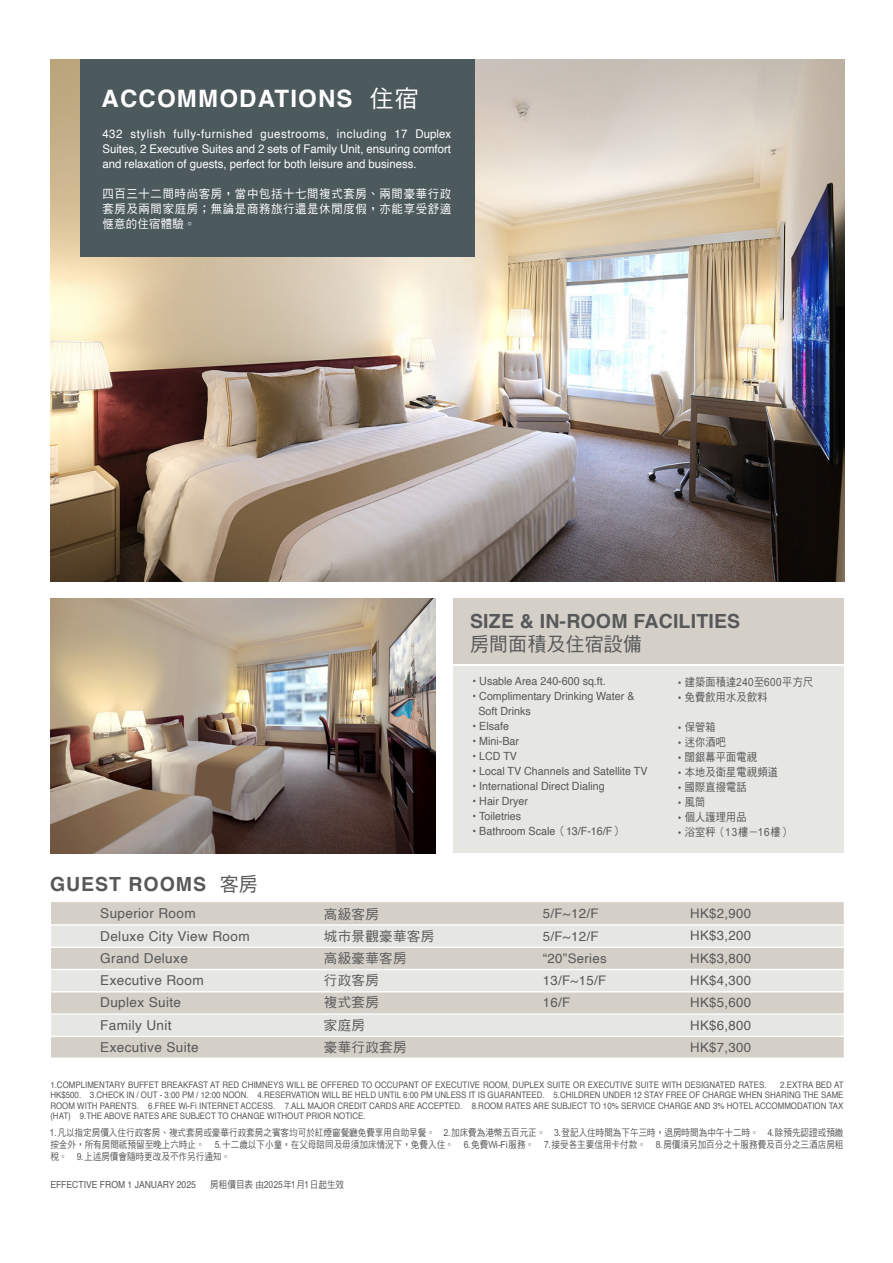
<style>
.page{position:relative;width:893px;height:1263px;background:#fff}
.page>*{position:absolute;margin:0;border:0;box-sizing:border-box;transform-origin:0 0}
.t1{font:700 24px "Helvetica";letter-spacing:.05em;color:#fff}
.t2{font:700 19.5px "Helvetica";letter-spacing:.01em;color:#57585a}
.t3{font:700 19.5px "Helvetica";letter-spacing:.05em;color:#57585a}
.t4{font:19.5px "DF Hei Md HK BF";letter-spacing:.01em;color:#57585a}
.t5{font:13.65px/22.4px "Helvetica";letter-spacing:.025em;color:#57585a}
.t6{font:13.5px/22.2px "DF Hei Md HK BF";letter-spacing:.025em;color:#57585a}
.t7{font:13.2px/22.2px "Helvetica";letter-spacing:.025em;color:#57585a}
.t8{font:12px/15px "Helvetica";color:#fff;text-align:justify;scale:.95 1}
.t9{font:12px/15px "DF Hei Md HK BF";letter-spacing:.055em;color:#fff;text-align:justify;scale:.95 1}
.t10{font:11.25px/15px "Helvetica";color:#57585a;scale:.95 1}
.t11{font:11.25px "DF Hei Md HK BF";letter-spacing:.025em;color:#57585a;scale:.9 1}
.t12{font:9.75px/12px "DF Hei Md HK BF";color:#57585a;text-align:justify;scale:.88 1}
.t13{font:9.75px "Helvetica";color:#57585a;scale:.88 1}
.t14{font:9px/10.5px "Helvetica";color:#57585a;text-align:justify;scale:.88 1}
.s1{font-family:"DF Hei Md HK BF";font-weight:400}
.s2{font-family:"ST Heiti TC";font-weight:500}
.s3{font-family:"DF Hei Md HK BF"}
.s4{font-family:"Koz Go Pr 6 N"}
</style>
<div class="page">
<div style="left:453px;top:666px;width:391px;height:187px;background:#e6e6e2"></div>
<div style="left:453px;top:598px;width:391px;height:66px;background:#d4d0c7"></div>
<img style="left:50px;top:59px;width:794px;height:523px">
<img style="left:50px;top:598px;width:385px;height:255px">
<div style="left:50px;top:901px;width:794px;height:157px;background:#e6e6e2"></div>
<div style="left:50px;top:901px;width:795px;height:23px;background:#d4d0c7"></div>
<div style="left:50px;top:947px;width:795px;height:23px;background:#d4d0c7"></div>
<div style="left:50px;top:992px;width:795px;height:22px;background:#d4d0c7"></div>
<div style="left:50px;top:1036px;width:795px;height:23px;background:#d4d0c7"></div>
<hr style="left:51px;top:924px;width:793px;height:2px;background:#fff">
<hr style="left:51px;top:946px;width:793px;height:2px;background:#fff">
<hr style="left:51px;top:969px;width:793px;height:1px;background:#fff">
<hr style="left:51px;top:991px;width:793px;height:1px;background:#fff">
<hr style="left:51px;top:1013px;width:793px;height:2px;background:#fff">
<hr style="left:51px;top:1036px;width:793px;height:1px;background:#fff">
<div style="left:50px;top:901px;width:795px;height:158px;border:1px solid #fff"></div>
<div style="left:80px;top:59px;width:395px;height:198px;background:#4c595d"></div>
<h1 class="t1" style="left:101px;top:84px;width:319px">ACCOMMODATIONS <span class="s1">住宿</span></h1>
<h3 class="t8" style="left:102px;top:127px;width:368px">432 stylish fully-furnished guestrooms, including 17 Duplex Suites, 2 Executive Suites and 2 sets of Family Unit, ensuring comfort and relaxation of guests, perfect for both leisure and business.</h3>
<h3 class="t9" style="left:102px;top:186px;width:369px">四百三十二間時尚客房，當中包括十七間複式套房、兩間豪華行政套房及兩間家庭房；無論是商務旅行還是休閒度假，亦能享受舒適<span class="s2">惬</span>意的住宿體驗。</h3>
<h2 class="t3" style="left:50px;top:872px;width:209px">GUEST ROOMS <span class="s1">客房</span></h2>
<h2 class="t2" style="left:470px;top:609px;width:272px">SIZE &amp; IN-ROOM FACILITIES</h2>
<h2 class="t4" style="left:470px;top:634px;width:173px">房間面積及住宿設備</h2>
<p class="t10" style="left:473px;top:674px;width:142px">• Usable Area 240-600 sq.ft.</p>
<p class="t10" style="left:478px;top:689px;width:166px;text-indent:-6px">• Complimentary Drinking Water &amp;<br>Soft Drinks</p>
<p class="t10" style="left:473px;top:719px;width:40px">• Elsafe</p>
<p class="t10" style="left:473px;top:734px;width:50px">• Mini-Bar</p>
<p class="t10" style="left:473px;top:749px;width:48px">• LCD TV</p>
<p class="t10" style="left:473px;top:764px;width:186px">• Local TV Channels and Satellite TV</p>
<p class="t10" style="left:473px;top:779px;width:140px">• International Direct Dialing</p>
<p class="t10" style="left:473px;top:794px;width:60px">• Hair Dryer</p>
<p class="t10" style="left:473px;top:809px;width:53px">• Toiletries</p>
<p class="t10" style="left:473px;top:824px;width:160px">• Bathroom Scale<span class="s3">（</span>13/F-16/F<span class="s3">）</span></p>
<p class="t11" style="left:678px;top:676px;width:151px"><span class="s4">•</span> 建築面積達240至600平方尺</p>
<p class="t11" style="left:678px;top:691px;width:101px"><span class="s4">•</span> 免費飲用水及飲料</p>
<p class="t11" style="left:678px;top:721px;width:43px"><span class="s4">•</span> 保管箱</p>
<p class="t11" style="left:678px;top:736px;width:54px"><span class="s4">•</span> 迷你酒吧</p>
<p class="t11" style="left:678px;top:751px;width:89px"><span class="s4">•</span> 闊銀幕平面電視</p>
<p class="t11" style="left:678px;top:766px;width:112px"><span class="s4">•</span> 本地及衛星電視頻道</p>
<p class="t11" style="left:678px;top:781px;width:78px"><span class="s4">•</span> 國際直撥電話</p>
<p class="t11" style="left:678px;top:796px;width:31px"><span class="s4">•</span> 風筒</p>
<p class="t11" style="left:678px;top:811px;width:78px"><span class="s4">•</span> 個人護理用品</p>
<p class="t11" style="left:678px;top:826px;width:127px"><span class="s4">•</span> 浴室秤（13樓－16樓）</p>
<h3 class="t5" style="left:100px;top:903px;width:151px">Superior Room<br>Deluxe City View Room<br>Grand Deluxe<br>Executive Room<br>Duplex Suite<br>Family Unit<br>Executive Suite</h3>
<h3 class="t6" style="left:324px;top:903px;width:112px">高級客房<br>城市景觀豪華客房高級豪華客房<br>行政客房<br>複式套房<br>家庭房<br>豪華行政套房</h3>
<h3 class="t7" style="left:543px;top:903px;width:65px">5/F~12/F<br>5/F~12/F “20”Series<br>13/F~15/F<br>16/F</h3>
<h3 class="t7" style="left:690px;top:903px;width:63px;text-align:justify">HK$2,900<br>HK$3,200<br>HK$3,800<br>HK$4,300<br>HK$5,600<br>HK$6,800<br>HK$7,300</h3>
<p class="t14" style="left:50px;top:1079px;width:815px">1.COMPLIMENTARY BUFFET BREAKFAST AT RED CHIMNEYS WILL BE OFFERED TO OCCUPANT OF EXECUTIVE ROOM, DUPLEX SUITE OR EXECUTIVE SUITE WITH DESIGNATED RATES.</p>
<p class="t14" style="left:50px;top:1079px;width:903px;text-indent:730px">2.EXTRA BED AT HK$500. 3.CHECK IN / OUT - 3:00 PM / 12:00 NOON. 4.RESERVATION WILL BE HELD UNTIL 6:00 PM UNLESS IT IS GUARANTEED. 5.CHILDREN UNDER 12 STAY FREE OF CHARGE WHEN SHARING THE SAME ROOM WITH PARENTS. 6.FREE Wi-Fi INTERNET ACCESS. 7.ALL MAJOR CREDIT CARDS ARE ACCEPTED. 8.ROOM RATES ARE SUBJECT TO 10% SERVICE CHARGE AND 3% HOTEL ACCOMMODATION TAX (HAT) 9.THE ABOVE RATES ARE SUBJECT TO CHANGE WITHOUT PRIOR NOTICE.</p>
<p class="t12" style="left:50px;top:1126px;width:903px">1.凡以指定房價入住行政客房、複式套房或豪華行政套房之賓客均可於紅煙窗餐廳免費享用自助早餐。 2.加床費為港幣五百元正。 3.登記入住時間為下午三時，退房時間為中午十二時。 4.除預先認證或預繳按金外，所有房間祇預留至晚上六時止。 5.十二歲以下小童，在父母陪同及毋須加床情況下，免費入住。 6.免費Wi-Fi服務。 7.接受各主要信用卡付款。 8.房價須另加百分之十服務費及百分之三酒店房租稅。 9.上述房價會隨時更改及不作另行通知。</p>
<p class="t13" style="left:50px;top:1177px;width:167px">EFFECTIVE FROM 1 JANUARY 2025</p>
<p class="t12" style="left:210px;top:1179px;width:154px">房租價目表 由2025年1月1日起生效</p>
</div>
